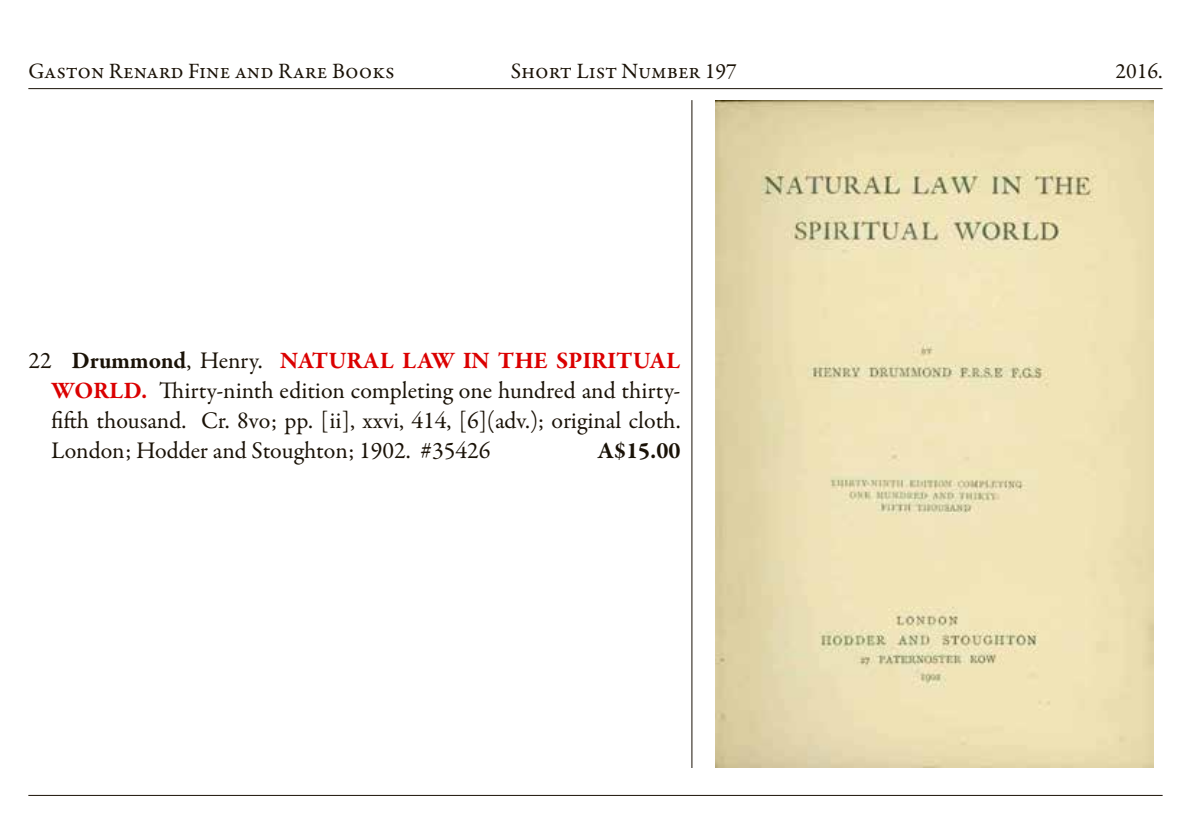
<style>
.page{position:relative;width:1191px;height:840px;background:#fff}
.page>*{position:absolute;margin:0;border:0;box-sizing:border-box;transform-origin:0 0}
.t1{font:24px/30px "Garamond Premr Pro";color:#1a1207;text-align:justify}
.t2{font:700 24px "Garamond Premr Pro";color:#1a1207}
.t3{font:22px "Garamond Premr Pro";color:#1a1207}
.s1{font-weight:700}
.s2{font-weight:700;color:#db0000}
</style>
<div class="page">
<hr style="left:28px;top:88px;width:1134px;height:1px;background:#1a1207">
<hr style="left:28px;top:794px;width:1134px;height:1px;background:#1a1207">
<hr style="left:691px;top:100px;width:1px;height:667px;background:#1a1207">
<img style="left:715px;top:100px;width:438px;height:667px">
<p class="t3" style="left:28px;top:57px;width:368px">Gaston Renard Fine and Rare Books</p>
<p class="t3" style="left:511px;top:57px;width:228px">Short List Number 197</p>
<p class="t3" style="left:1115px;top:57px;width:49px">2016.</p>
<p class="t1" style="left:51px;top:345px;width:631px;text-indent:-23px">22 <span class="s1">Drummond</span>, Henry. <span class="s2">NATURAL LAW IN THE SPIRITUAL WORLD.</span> Thirty-ninth edition completing one hundred and thirty&shy;fifth thousand. Cr. 8vo; pp. [ii], xxvi, 414, [6](adv.); original cloth.<br>London; Hodder and Stoughton; 1902. #35426</p>
<p class="t2" style="left:598px;top:435px;width:84px">A$15.00</p>
</div>
